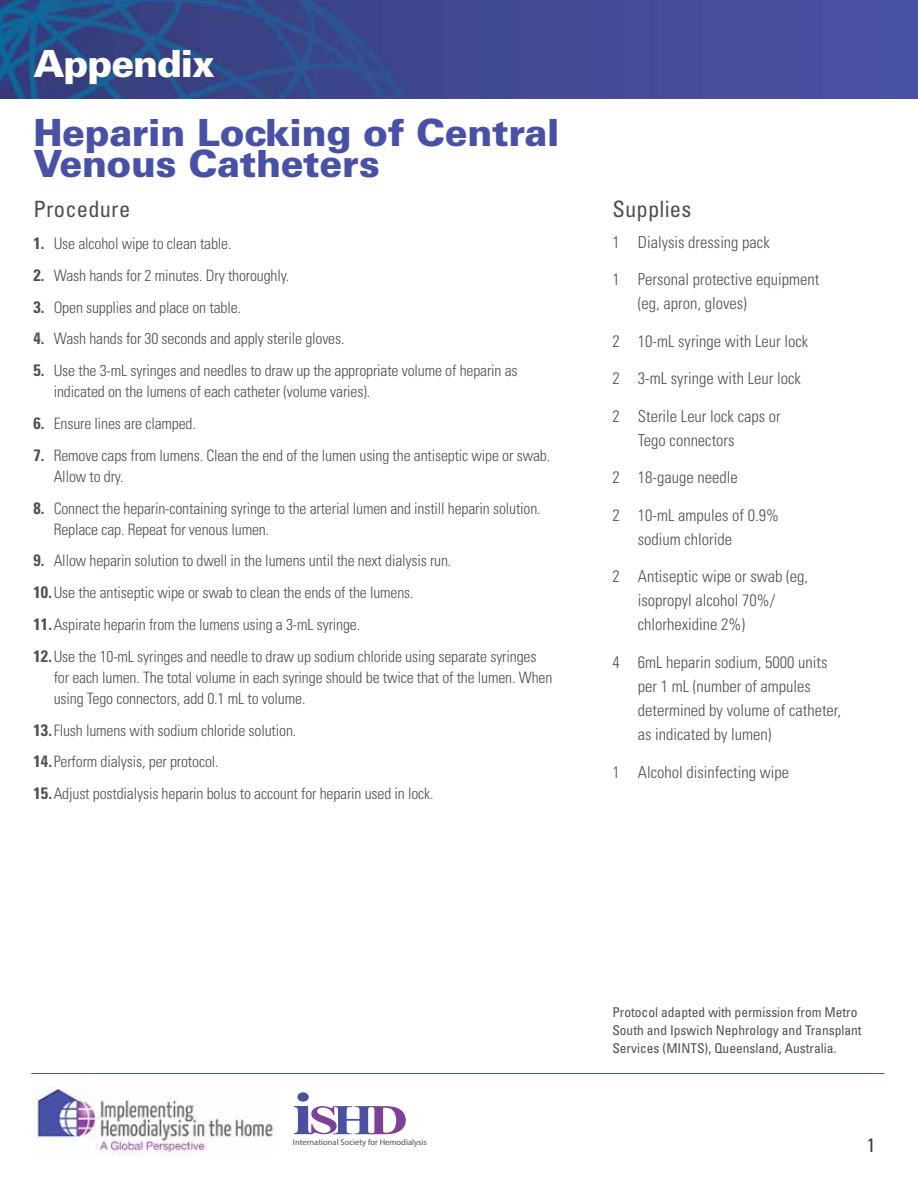
<style>
.page{position:relative;width:918px;height:1188px;background:#fff}
.page>*{position:absolute;margin:0;border:0;box-sizing:border-box;transform-origin:0 0}
.t1{font:900 37.5px/31.5px "Univers LT Std";letter-spacing:-.01em;color:#4951a7}
.t2{font:900 37.5px "Univers LT Std";letter-spacing:-.03em;color:#fff}
.t3{font:condensed 22.5px "Univers LT Std";letter-spacing:.01em;color:#505050}
.t4{font:condensed 19.5px "Univers LT Std";color:#404040}
.t5{font:300 condensed 16.5px/24px "Univers LT Std";color:#505050}
.t6{font:300 condensed 15.75px/31.8px "Univers LT Std";letter-spacing:-.01em;color:#505050}
.t7{font:condensed 13.5px/18px "Univers LT Std";color:#505050}
.t8{font:8.55px "Myriad Pro";color:#4d5051}
.s1{font-weight:700;font-size:16.5px}
</style>
<div class="page">
<img style="left:0;top:0;width:918px;height:98px">
<hr style="left:31px;top:1073px;width:854px;height:1px;background:#4951a7">
<img style="left:34px;top:1086px;width:242px;height:70px">
<svg style="left:294px;top:1092px;width:124px;height:43px"></svg>
<h1 class="t2" style="left:33px;top:40px;width:183px">Appendix</h1>
<h1 class="t1" style="left:33px;top:116px;width:528px">Heparin Locking of Central<br>Venous Catheters</h1>
<h2 class="t3" style="left:33px;top:195px;width:98px">Procedure</h2>
<p class="t6" style="left:33px;top:228px;width:200px"><span class="s1">1.</span> Use alcohol wipe to clean table.</p>
<p class="t6" style="left:33px;top:259px;width:258px"><span class="s1">2.</span> Wash hands for 2 minutes. Dry thoroughly.</p>
<p class="t6" style="left:33px;top:291px;width:209px"><span class="s1">3.</span> Open supplies and place on table.</p>
<p class="t6" style="left:33px;top:323px;width:313px"><span class="s1">4.</span> Wash hands for 30 seconds and apply sterile gloves.</p>
<p class="t6" style="left:54px;top:360px;width:466px;line-height:21px;text-indent:-20px"><span class="s1">5.</span> Use the 3-mL syringes and needles to draw up the appropriate volume of heparin as indicated on the lumens of each catheter (volume varies).</p>
<p class="t6" style="left:33px;top:408px;width:164px"><span class="s1">6.</span> Ensure lines are clamped.</p>
<p class="t6" style="left:54px;top:445px;width:498px;line-height:21px;text-indent:-20px"><span class="s1">7.</span> Remove caps from lumens. Clean the end of the lumen using the antiseptic wipe or swab.<br>Allow to dry.</p>
<p class="t6" style="left:54px;top:498px;width:489px;line-height:21px;text-indent:-20px"><span class="s1">8.</span> Connect the heparin-containing syringe to the arterial lumen and instill heparin solution.<br>Replace cap. Repeat for venous lumen.</p>
<p class="t6" style="left:33px;top:545px;width:505px"><span class="s1">9.</span> Allow heparin solution to dwell in the lumens until the next dialysis run.<br><span class="s1">10.</span>Use the antiseptic wipe or swab to clean the ends of the lumens.<br><span class="s1">11.</span>Aspirate heparin from the lumens using a 3-mL syringe.<br><span class="s1">12.</span>Use the 10-mL syringes and needle to draw up sodium chloride using separate syringes</p>
<p class="t6" style="left:54px;top:667px;width:500px;line-height:21px">for each lumen. The total volume in each syringe should be twice that of the lumen. When using Tego connectors, add 0.1 mL to volume.</p>
<p class="t6" style="left:33px;top:714px;width:402px"><span class="s1">13.</span>Flush lumens with sodium chloride solution.<br><span class="s1">14.</span>Perform dialysis, per protocol.<br><span class="s1">15.</span>Adjust postdialysis heparin bolus to account for heparin used in lock.</p>
<h2 class="t3" style="left:612px;top:195px;width:81px">Supplies</h2>
<p class="t5" style="left:612px;top:230px;width:159px">1 Dialysis dressing pack</p>
<p class="t5" style="left:638px;top:268px;width:183px;text-indent:-25px">1 Personal protective equipment (eg, apron, gloves)</p>
<p class="t5" style="left:612px;top:329px;width:197px">2 10-mL syringe with Leur lock</p>
<p class="t5" style="left:612px;top:367px;width:190px">2 3-mL syringe with Leur lock</p>
<p class="t5" style="left:638px;top:404px;width:144px;text-indent:-25px">2 Sterile Leur lock caps or<br>Tego connectors</p>
<p class="t5" style="left:612px;top:466px;width:127px">2 18-gauge needle</p>
<p class="t5" style="left:638px;top:503px;width:143px;text-indent:-25px">2 10-mL ampules of 0.9% sodium chloride</p>
<p class="t5" style="left:638px;top:565px;width:172px;text-indent:-25px">2 Antiseptic wipe or swab (eg, isopropyl alcohol 70%/ chlorhexidine 2%)</p>
<p class="t5" style="left:638px;top:650px;width:205px;text-indent:-25px">4 6mL heparin sodium, 5000 units per 1 mL (number of ampules determined by volume of catheter, as indicated by lumen)</p>
<p class="t5" style="left:612px;top:760px;width:178px">1 Alcohol disinfecting wipe</p>
<p class="t8" style="left:293px;top:1137px;width:135px">International Society for Hemodialysis</p>
<p class="t7" style="left:612px;top:1003px;width:251px">Protocol adapted with permission from Metro<br>South and Ipswich Nephrology and Transplant<br>Services (MINTS), Queensland, Australia.</p>
<p class="t4" style="left:867px;top:1133px;width:10px">1</p>
</div>
